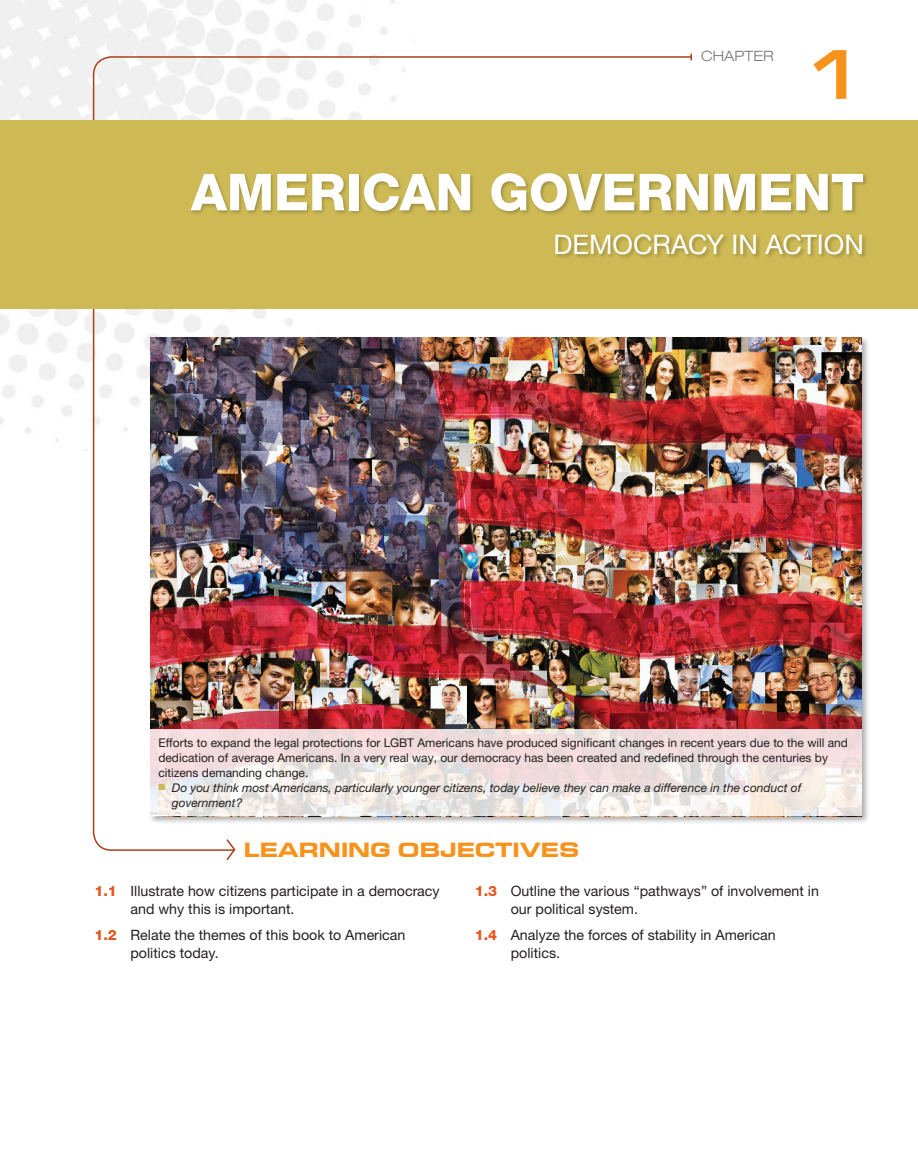
<style>
.page{position:relative;width:918px;height:1175px;background:#fff}
.page>*{position:absolute;margin:0;border:0;box-sizing:border-box;transform-origin:0 0}
.t1{font:700 86.4px "Arian LT";color:#f7931d}
.t2{font:800 51px "Helvetica Neue LTW1 G";color:#fff}
.t3{font:27px "Helvetica Neue LTW1 G";color:#fff}
.t4{font:800 25.5px "Arian LT";color:#f7931d}
.t5{font:14.25px/18px "Helvetica Neue LTW1 G";color:#231f20}
.t6{font:300 expanded 14.25px "Helvetica Neue LTW1 G";color:#76787b}
.t7{font:12px/15px "Helvetica Neue LTW1 G";color:#231f20}
.t8{font:italic 12px/15px "Helvetica Neue LTW1 G";color:#231f20}
.s1{font-weight:800;color:#e6551f}
</style>
<div class="page">
<img style="left:0;top:0;width:414px;height:451px">
<svg style="left:226px;top:851px;width:9px;height:9px"></svg>
<svg style="left:92px;top:55px;width:601px;height:796px"></svg>
<svg style="left:690px;top:54px;width:2px;height:6px"></svg>
<div style="left:0;top:120px;width:918px;height:188px;background:#cdba54"></div>
<div style="left:189px;top:172px;width:680px;height:87px;background:#231f20;opacity:.29"></div>
<div style="left:148px;top:336px;width:722px;height:488px;background:#231f20;opacity:.37"></div>
<img style="left:150px;top:338px;width:712px;height:391px">
<svg style="left:149px;top:729px;width:713px;height:87px;background:#efe3e2"></svg>
<p class="t6" style="left:701px;top:47px;width:74px">CHAPTER</p>
<p class="t1" style="left:812px;top:18px;width:45px">1</p>
<p class="t2" style="left:191px;top:162px;width:675px">AMERICAN GOVERNMENT</p>
<p class="t3" style="left:554px;top:227px;width:312px">Democracy in action</p>
<p class="t7" style="left:158px;top:735px;width:691px">efforts to expand the legal protections for LGBt americans have produced significant changes in recent years due to the will and dedication of average americans. in a very real way, our democracy has been created and redefined through the centuries by citizens demanding change.</p>
<p class="t8" style="left:172px;top:780px;width:631px;text-indent:-13px"><sup>■</sup> Do you think most Americans, particularly younger citizens, today believe they can make a difference in the conduct of government?</p>
<p class="t4" style="left:244px;top:833px;width:337px">Learning Objectives</p>
<p class="t5" style="left:130px;top:882px;width:311px;text-indent:-36px"><span class="s1">1.1</span> illustrate how citizens participate in a democracy and why this is important.</p>
<p class="t5" style="left:130px;top:925px;width:276px;text-indent:-36px"><span class="s1">1.2</span> relate the themes of this book to american politics today.</p>
<p class="t5" style="left:511px;top:882px;width:310px;text-indent:-36px"><span class="s1">1.3</span> outline the various “pathways” of involvement in our political system.</p>
<p class="t5" style="left:511px;top:925px;width:266px;text-indent:-36px"><span class="s1">1.4</span> analyze the forces of stability in american politics.</p>
</div>
